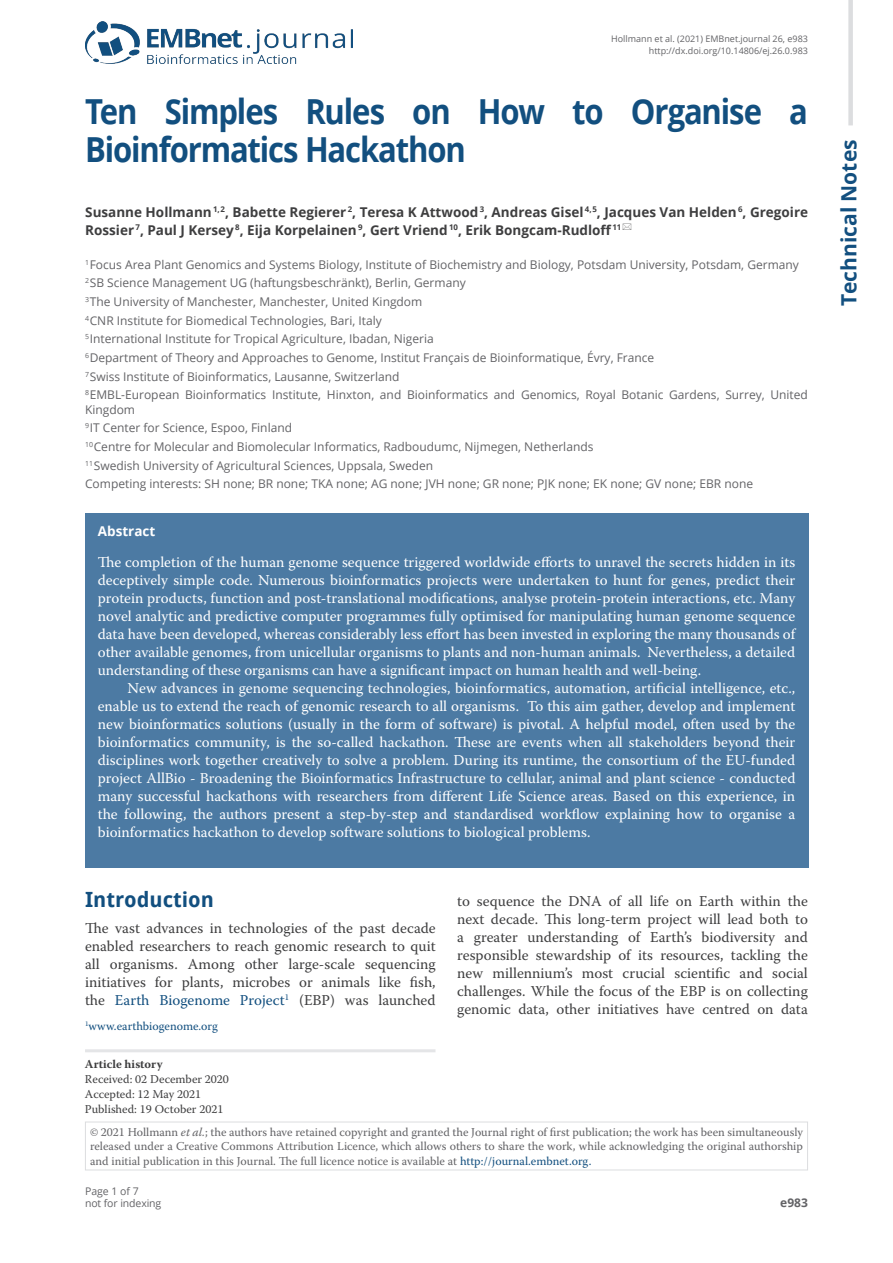
<style>
.page{position:relative;width:893px;height:1263px;background:#fff}
.page>*{position:absolute;margin:0;border:0;box-sizing:border-box;transform-origin:0 0}
.t1{font:700 34.5px/37.5px "Open Sans";letter-spacing:-.035em;color:#124f7f;scale:.9 1}
.t2{font:700 21px "Open Sans";color:#124f7f}
.t3{font:700 21px "Droid Sans";color:#124f7f}
.t4{font:15px/18px "Warnock Pro";color:#fff;text-align:justify}
.t5{font:15px/18px "Warnock Pro";color:#3e3e3f;text-align:justify}
.t6{font:700 13.5px/18px "Open Sans";color:#3e3e3f}
.t7{font:700 13.5px "Open Sans";color:#fff}
.t8{font:12px/18.6px "Open Sans";color:#636366}
.t9{font:12px/14.4px "Warnock Pro";color:#636366;text-align:justify}
.t10{font:12px/15px "Warnock Pro";color:#3e3e3f}
.t11{font:12px "Warnock Pro";color:#124f7f}
.t12{font:700 12px "Warnock Pro";color:#3e3e3f}
.t13{font:700 12px "Open Sans";color:#636366}
.t14{font:10.5px/12px "Open Sans";letter-spacing:-.01em;color:#636366}
.t15{font:9px/12px "Open Sans";color:#636366;text-align:right}
.s1{color:#124f7f}
.s2{font-style:italic}
</style>
<div class="page">
<div style="left:85px;top:513px;width:723px;height:354px;background:#4c7aa3"></div>
<div style="left:85px;top:1121px;width:723px;height:49px;border:1px solid #dcdddf"></div>
<div style="left:848px;top:0;width:5px;height:125px;background:#dcdddf"></div>
<hr style="left:85px;top:1049px;width:350px;height:3px;background:#e4e5e7">
<img style="left:85px;top:21px;width:268px;height:43px">
<p class="t15" style="left:611px;top:33px;width:198px">Hollmann et al. (2021) EMBnet.journal 26, e983 http://dx.doi.org/10.14806/ej.26.0.983</p>
<h1 class="t1" style="left:85px;top:92px;width:805px">Ten Simples Rules on How to Organise a<br>Bioinformatics Hackathon</h1>
<p class="t6" style="left:85px;top:202px;width:724px">Susanne Hollmann <sup>1,</sup> <sup>2</sup>, Babette Regierer <sup>2</sup>, Teresa K Attwood <sup>3</sup>, Andreas Gisel <sup>4,</sup> <sup>5</sup>, Jacques Van Helden <sup>6</sup>, Gregoire<br>Rossier <sup>7</sup>, Paul J Kersey <sup>8</sup>, Eija Korpelainen <sup>9</sup>, Gert Vriend <sup>10</sup>, Erik Bongcam-Rudloff <sup>11</sup></p>
<p class="t8" style="left:85px;top:255px;width:724px"><sup>1</sup> Focus Area Plant Genomics and Systems Biology, Institute of Biochemistry and Biology, Potsdam University, Potsdam, Germany<br><sup>2</sup> SB Science Management UG (haftungsbeschränkt), Berlin, Germany<br><sup>3</sup> The University of Manchester, Manchester, United Kingdom<br><sup>4</sup> CNR Institute for Biomedical Technologies, Bari, Italy<br><sup>5</sup> International Institute for Tropical Agriculture, Ibadan, Nigeria<br><sup>6</sup> Department of Theory and Approaches to Genome, Institut Français de Bioinformatique, Évry, France<br><sup>7</sup> Swiss Institute of Bioinformatics, Lausanne, Switzerland<br><sup>8</sup> EMBL-European Bioinformatics Institute, Hinxton, and Bioinformatics and Genomics, Royal Botanic Gardens, Surrey, United</p>
<p class="t8" style="left:85px;top:400px;width:670px">Kingdom<br><sup>9</sup> IT Center for Science, Espoo, Finland<br><sup>10</sup> Centre for Molecular and Biomolecular Informatics, Radboudumc, Nijmegen, Netherlands<br><sup>11</sup> Swedish University of Agricultural Sciences, Uppsala, Sweden<br>Competing interests: SH none; BR none; TKA none; AG none; JVH none; GR none; PJK none; EK none; GV none; EBR none</p>
<p class="t7" style="left:98px;top:522px;width:59px">Abstract</p>
<p class="t4" style="left:98px;top:553px;width:699px">The completion of the human genome sequence triggered worldwide efforts to unravel the secrets hidden in its deceptively simple code. Numerous bioinformatics projects were undertaken to hunt for genes, predict their protein products, function and post-translational modifications, analyse protein-protein interactions, etc. Many novel analytic and predictive computer programmes fully optimised for manipulating human genome sequence data have been developed, whereas considerably less effort has been invested in exploring the many thousands of other available genomes, from unicellular organisms to plants and non-human animals. Nevertheless, a detailed understanding of these organisms can have a significant impact on human health and well-being.</p>
<p class="t4" style="left:98px;top:679px;width:699px;text-indent:30px">New advances in genome sequencing technologies, bioinformatics, automation, artificial intelligence, etc., enable us to extend the reach of genomic research to all organisms. To this aim gather, develop and implement new bioinformatics solutions (usually in the form of software) is pivotal. A helpful model, often used by the bioinformatics community, is the so-called hackathon. These are events when all stakeholders beyond their disciplines work together creatively to solve a problem. During its runtime, the consortium of the EU-funded project AllBio - Broadening the Bioinformatics Infrastructure to cellular, animal and plant science - conducted many successful hackathons with researchers from different Life Science areas. Based on this experience, in the following, the authors present a step-by-step and standardised workflow explaining how to organise a bioinformatics hackathon to develop software solutions to biological problems.</p>
<h2 class="t3" style="left:85px;top:884px;width:130px">Introduction</h2>
<p class="t5" style="left:85px;top:919px;width:352px">The vast advances in technologies of the past decade enabled researchers to reach genomic research to quit all organisms. Among other large-scale sequencing initiatives for plants, microbes or animals like fish, the <span class="s1">Earth Biogenome Project</span><sup>1</sup> (EBP) was launched</p>
<p class="t11" style="left:85px;top:1018px;width:134px"><sup>1</sup>www.earthbiogenome.org</p>
<p class="t12" style="left:85px;top:1057px;width:79px">Article history</p>
<p class="t10" style="left:85px;top:1071px;width:145px">Received: 02 December 2020<br>Accepted: 12 May 2021<br>Published: 19 October 2021</p>
<p class="t5" style="left:457px;top:892px;width:352px">to sequence the DNA of all life on Earth within the next decade. This long-term project will lead both to a greater understanding of Earth’s biodiversity and responsible stewardship of its resources, tackling the new millennium’s most crucial scientific and social challenges. While the focus of the EBP is on collecting genomic data, other initiatives have centred on data</p>
<p class="t9" style="left:90px;top:1125px;width:714px">© 2021 Hollmann <span class="s2">et al.</span>; the authors have retained copyright and granted the Journal right of first publication; the work has been simultaneously released under a Creative Commons Attribution Licence, which allows others to share the work, while acknowledging the original authorship and initial publication in this Journal. The full licence notice is available at <span class="s1">http://journal.embnet.org.</span></p>
<p class="t14" style="left:85px;top:1185px;width:78px">Page 1 of 7<br>not for indexing</p>
<p class="t13" style="left:780px;top:1194px;width:29px">e983</p>
<h2 class="t2" style="left:834px;top:306px;width:168px;rotate:-90deg">Technical Notes</h2>
</div>
